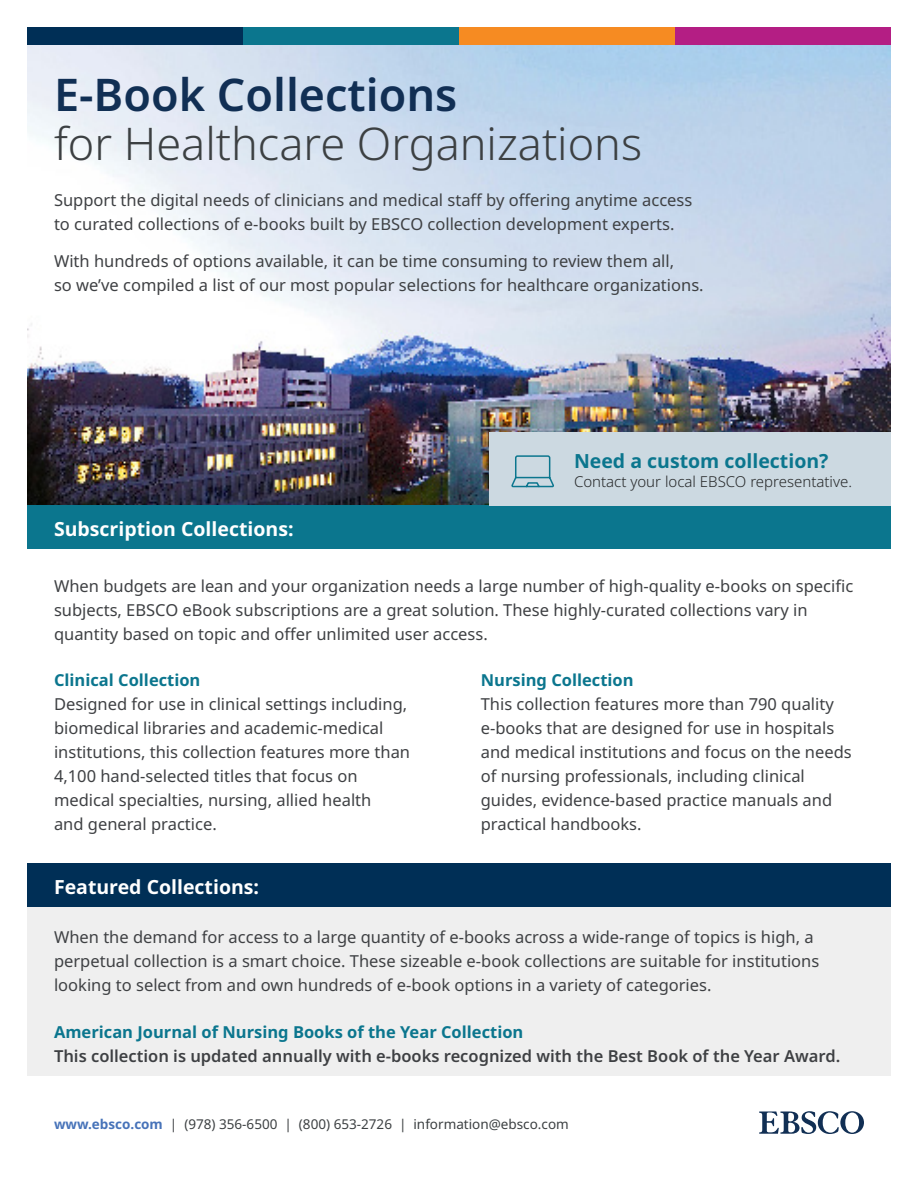
<style>
.page{position:relative;width:918px;height:1188px;background:#fff}
.page>*{position:absolute;margin:0;border:0;box-sizing:border-box;transform-origin:0 0}
.t1{font:300 45px "Noto Sans";color:#3c4042}
.t2{font:600 45px "Noto Sans";color:#112f54}
.t3{font:700 19.5px "Noto Sans";color:#fff}
.t4{font:700 19.5px "Noto Sans";color:#0b768e}
.t5{font:16.5px/24px "Noto Sans";color:#3e4043}
.t6{font:700 16.5px "Noto Sans";color:#0b768e}
.t7{font:600 16.5px "Noto Sans";color:#3e4043}
.t8{font:300 15px "Noto Sans";color:#27292a}
.t9{font:13.5px "Noto Sans";color:#3c4042}
.s1{font-weight:700;color:#4773b9}
</style>
<div class="page">
<div style="left:27px;top:907px;width:864px;height:169px;background:#efefef"></div>
<img style="left:27px;top:44px;width:864px;height:461px">
<div style="left:459px;top:27px;width:216px;height:17px;background:#f68b22"></div>
<div style="left:675px;top:27px;width:216px;height:17px;background:#b41e84"></div>
<div style="left:27px;top:505px;width:864px;height:44px;background:#0b768e"></div>
<div style="left:27px;top:27px;width:216px;height:17px;background:#002f56"></div>
<div style="left:243px;top:27px;width:216px;height:17px;background:#0b768e"></div>
<div style="left:27px;top:864px;width:864px;height:43px;background:#002f56"></div>
<div style="left:489px;top:432px;width:402px;height:73px;background:#ccd9e1"></div>
<svg style="left:511px;top:455px;width:43px;height:33px"></svg>
<svg style="left:759px;top:1111px;width:105px;height:23px"></svg>
<h1 class="t2" style="left:54px;top:63px;width:405px">E-Book Collections</h1>
<h1 class="t1" style="left:54px;top:112px;width:590px">for Healthcare Organizations</h1>
<p class="t5" style="left:54px;top:188px;width:640px">Support the digital needs of clinicians and medical staff by offering anytime access to curated collections of e-books built by EBSCO collection development experts.</p>
<p class="t5" style="left:54px;top:250px;width:651px">With hundreds of options available, it can be time consuming to review them all,<br>so we’ve compiled a list of our most popular selections for healthcare organizations.</p>
<p class="t4" style="left:574px;top:447px;width:256px">Need a custom collection?</p>
<p class="t8" style="left:574px;top:471px;width:280px">Contact your local EBSCO representative.</p>
<p class="t3" style="left:54px;top:516px;width:241px">Subscription Collections:</p>
<p class="t5" style="left:54px;top:574px;width:801px">When budgets are lean and your organization needs a large number of high-quality e-books on specific subjects, EBSCO eBook subscriptions are a great solution. These highly-curated collections vary in quantity based on topic and offer unlimited user access.</p>
<p class="t6" style="left:54px;top:669px;width:148px">Clinical Collection</p>
<p class="t5" style="left:54px;top:693px;width:358px">Designed for use in clinical settings including, biomedical libraries and academic-medical institutions, this collection features more than 4,100 hand-selected titles that focus on medical specialties, nursing, allied health<br>and general practice.</p>
<p class="t6" style="left:481px;top:669px;width:154px">Nursing Collection</p>
<p class="t5" style="left:481px;top:693px;width:373px">This collection features more than 790 quality e-books that are designed for use in hospitals and medical institutions and focus on the needs of nursing professionals, including clinical guides, evidence-based practice manuals and practical handbooks.</p>
<p class="t3" style="left:54px;top:874px;width:207px">Featured Collections:</p>
<p class="t5" style="left:54px;top:925px;width:767px">When the demand for access to a large quantity of e-books across a wide-range of topics is high, a perpetual collection is a smart choice. These sizeable e-book collections are suitable for institutions looking to select from and own hundreds of e-book options in a variety of categories.</p>
<p class="t6" style="left:54px;top:1020px;width:471px">American Journal of Nursing Books of the Year Collection</p>
<p class="t7" style="left:54px;top:1044px;width:788px">This collection is updated annually with e-books recognized with the Best Book of the Year Award.</p>
<p class="t9" style="left:54px;top:1114px;width:516px"><span class="s1">www.ebsco.com</span> | (978) 356-6500 | (800) 653-2726 | information@ebsco.com</p>
</div>
